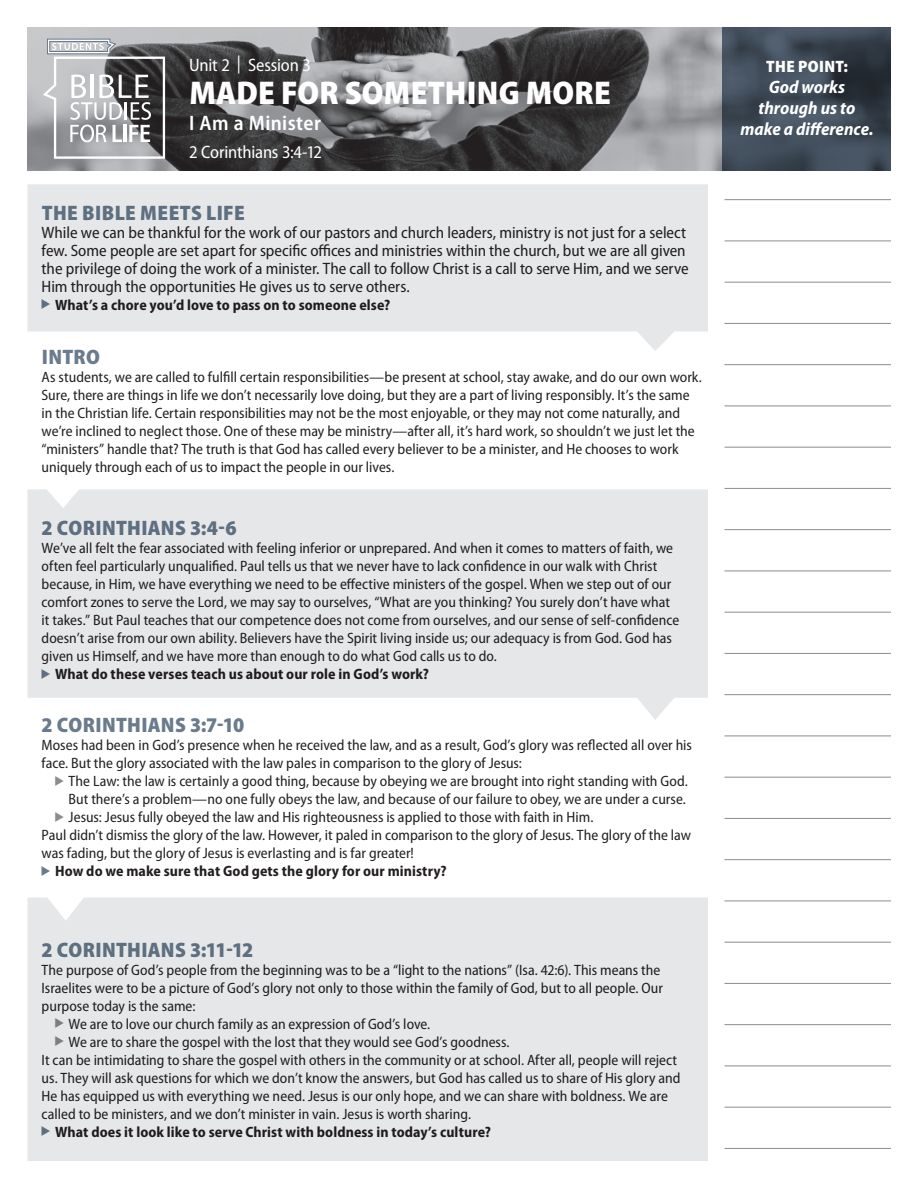
<style>
.page{position:relative;width:918px;height:1188px;background:#fff}
.page>*{position:absolute;margin:0;border:0;box-sizing:border-box;transform-origin:0 0}
.Header_large_blue{font:900 semi-condensed 33px "Myriad Pro";letter-spacing:.01em;color:#fff}
.t1{font:900 semi-condensed 21px "Myriad Pro";letter-spacing:.015em;color:#697b8d}
.Header_large_blue-2{font:600 semi-condensed 21px "Myriad Pro";letter-spacing:.02em;color:#fff}
.essential_doctrine{font:italic 700 semi-condensed 18px/21px "Myriad Pro";color:#fff;text-align:center}
.Header_large_blue-3{font:semi-condensed 18px "Myriad Pro";letter-spacing:-.01em;color:#fff}
.t2{font:semi-condensed 16.5px/18px "Myriad Pro";letter-spacing:-.005em;color:#231f20}
.essential_doctrine-2{font:900 semi-condensed 16.5px "Myriad Pro";letter-spacing:.025em;color:#fff}
.t3{font:semi-condensed 15px/18px "Myriad Pro";color:#231f20}
.t4{font:700 semi-condensed 15px "Myriad Pro";letter-spacing:.005em;color:#231f20}
</style>
<div class="page">
<img style="left:27px;top:27px;width:695px;height:143px">
<svg style="left:722px;top:27px;width:169px;height:143px;background:#3d4855"></svg>
<svg style="left:27px;top:489px;width:681px;height:231px;background:#e8e9eb"></svg>
<svg style="left:27px;top:184px;width:681px;height:167px;background:#e8e9eb"></svg>
<div style="left:27px;top:898px;width:681px;height:263px;background:#e6e7e9"></div>
<hr style="left:724px;top:199px;width:167px;height:1px;background:#8a8c8f">
<hr style="left:724px;top:241px;width:167px;height:1px;background:#8a8c8f">
<hr style="left:724px;top:282px;width:167px;height:1px;background:#8a8c8f">
<hr style="left:724px;top:323px;width:167px;height:1px;background:#8a8c8f">
<hr style="left:724px;top:364px;width:167px;height:1px;background:#8a8c8f">
<hr style="left:724px;top:406px;width:167px;height:1px;background:#8a8c8f">
<hr style="left:724px;top:447px;width:167px;height:1px;background:#8a8c8f">
<hr style="left:724px;top:488px;width:167px;height:1px;background:#8a8c8f">
<hr style="left:724px;top:529px;width:167px;height:1px;background:#8a8c8f">
<hr style="left:724px;top:571px;width:167px;height:1px;background:#8a8c8f">
<hr style="left:724px;top:612px;width:167px;height:1px;background:#8a8c8f">
<hr style="left:724px;top:653px;width:167px;height:1px;background:#8a8c8f">
<hr style="left:724px;top:694px;width:167px;height:1px;background:#8a8c8f">
<hr style="left:724px;top:736px;width:167px;height:1px;background:#8a8c8f">
<hr style="left:724px;top:777px;width:167px;height:1px;background:#8a8c8f">
<hr style="left:724px;top:818px;width:167px;height:1px;background:#8a8c8f">
<hr style="left:724px;top:859px;width:167px;height:1px;background:#8a8c8f">
<hr style="left:724px;top:901px;width:167px;height:1px;background:#8a8c8f">
<hr style="left:724px;top:942px;width:167px;height:1px;background:#8a8c8f">
<hr style="left:724px;top:983px;width:167px;height:1px;background:#8a8c8f">
<hr style="left:724px;top:1024px;width:167px;height:1px;background:#8a8c8f">
<hr style="left:724px;top:1066px;width:167px;height:1px;background:#8a8c8f">
<hr style="left:724px;top:1107px;width:167px;height:1px;background:#8a8c8f">
<hr style="left:724px;top:1148px;width:167px;height:1px;background:#8a8c8f">
<svg style="left:43px;top:39px;width:122px;height:120px;background:#9e9fa1"></svg>
<svg style="left:42px;top:299px;width:8px;height:10px"></svg>
<svg style="left:42px;top:669px;width:8px;height:10px"></svg>
<svg style="left:55px;top:1018px;width:9px;height:10px"></svg>
<svg style="left:55px;top:1036px;width:9px;height:10px"></svg>
<svg style="left:42px;top:1126px;width:8px;height:10px"></svg>
<p class="Header_large_blue-3" style="left:189px;top:55px;width:123px">Unit 2 | Session 3</p>
<p class="Header_large_blue" style="left:189px;top:75px;width:423px">MADE FOR SOMETHING MORE</p>
<p class="Header_large_blue-2" style="left:189px;top:111px;width:133px">I Am a Minister</p>
<p class="Header_large_blue-3" style="left:189px;top:143px;width:135px">2 Corinthians 3:4-12</p>
<h2 class="t1" style="left:42px;top:201px;width:204px">THE BIBLE MEETS LIFE</h2>
<p class="t2" style="left:42px;top:224px;width:649px">While we can be thankful for the work of our pastors and church leaders, ministry is not just for a select few. Some people are set apart for specific offices and ministries within the church, but we are all given the privilege of doing the work of a minister. The call to follow Christ is a call to serve Him, and we serve Him through the opportunities He gives us to serve others.</p>
<p class="t4" style="left:55px;top:296px;width:337px">What’s a chore you’d love to pass on to someone else?</p>
<h2 class="t1" style="left:42px;top:345px;width:60px">INTRO</h2>
<p class="t3" style="left:42px;top:368px;width:662px">As students, we are called to fulfill certain responsibilities—be present at school, stay awake, and do our own work.<br>Sure, there are things in life we don’t necessarily love doing, but they are a part of living responsibly. It’s the same in the Christian life. Certain responsibilities may not be the most enjoyable, or they may not come naturally, and we’re inclined to neglect those. One of these may be ministry—after all, it’s hard work, so shouldn’t we just let the “ministers” handle that? The truth is that God has called every believer to be a minister, and He chooses to work uniquely through each of us to impact the people in our lives.</p>
<h2 class="t1" style="left:42px;top:516px;width:197px">2 CORINTHIANS 3:4-6</h2>
<p class="t3" style="left:42px;top:540px;width:639px">We’ve all felt the fear associated with feeling inferior or unprepared. And when it comes to matters of faith, we often feel particularly unqualified. Paul tells us that we never have to lack confidence in our walk with Christ because, in Him, we have everything we need to be effective ministers of the gospel. When we step out of our comfort zones to serve the Lord, we may say to ourselves, “What are you thinking? You surely don’t have what it takes.” But Paul teaches that our competence does not come from ourselves, and our sense of self-confidence doesn’t arise from our own ability. Believers have the Spirit living inside us; our adequacy is from God. God has given us Himself, and we have more than enough to do what God calls us to do.</p>
<p class="t4" style="left:55px;top:666px;width:376px">What do these verses teach us about our role in God’s work?</p>
<h2 class="t1" style="left:42px;top:713px;width:204px">2 CORINTHIANS 3:7-10</h2>
<p class="t3" style="left:42px;top:736px;width:652px">Moses had been in God’s presence when he received the law, and as a result, God’s glory was reflected all over his face. But the glory associated with the law pales in comparison to the glory of Jesus:</p>
<p class="t3" style="left:69px;top:772px;width:621px">The Law: the law is certainly a good thing, because by obeying we are brought into right standing with God.</p>
<p class="t3" style="left:69px;top:790px;width:619px">But there’s a problem—no one fully obeys the law, and because of our failure to obey, we are under a curse.</p>
<p class="t3" style="left:69px;top:808px;width:526px">Jesus: Jesus fully obeyed the law and His righteousness is applied to those with faith in Him.</p>
<p class="t3" style="left:42px;top:826px;width:651px">Paul didn’t dismiss the glory of the law. However, it paled in comparison to the glory of Jesus. The glory of the law</p>
<p class="t3" style="left:42px;top:844px;width:374px">was fading, but the glory of Jesus is everlasting and is far greater!</p>
<p class="t4" style="left:55px;top:863px;width:393px">How do we make sure that God gets the glory for our ministry?</p>
<h2 class="t1" style="left:42px;top:938px;width:213px">2 CORINTHIANS 3:11-12</h2>
<p class="t3" style="left:42px;top:961px;width:620px">The purpose of God’s people from the beginning was to be a “light to the nations” (Isa. 42:6). This means the</p>
<p class="t3" style="left:42px;top:979px;width:623px">Israelites were to be a picture of God’s glory not only to those within the family of God, but to all people. Our</p>
<p class="t3" style="left:42px;top:997px;width:155px">purpose today is the same:</p>
<p class="t3" style="left:69px;top:1015px;width:363px">We are to love our church family as an expression of God’s love.</p>
<p class="t3" style="left:69px;top:1033px;width:443px">We are to share the gospel with the lost that they would see God’s goodness.</p>
<p class="t3" style="left:42px;top:1051px;width:637px">It can be intimidating to share the gospel with others in the community or at school. After all, people will reject</p>
<p class="t3" style="left:42px;top:1069px;width:640px">us. They will ask questions for which we don’t know the answers, but God has called us to share of His glory and</p>
<p class="t3" style="left:42px;top:1087px;width:628px">He has equipped us with everything we need. Jesus is our only hope, and we can share with boldness. We are</p>
<p class="t3" style="left:42px;top:1105px;width:431px">called to be ministers, and we don’t minister in vain. Jesus is worth sharing.</p>
<p class="t4" style="left:55px;top:1123px;width:437px">What does it look like to serve Christ with boldness in today’s culture?</p>
<p class="essential_doctrine-2" style="left:766px;top:58px;width:83px">THE POINT:</p>
<p class="essential_doctrine" style="left:740px;top:77px;width:135px">God works through us to make a difference.</p>
</div>
